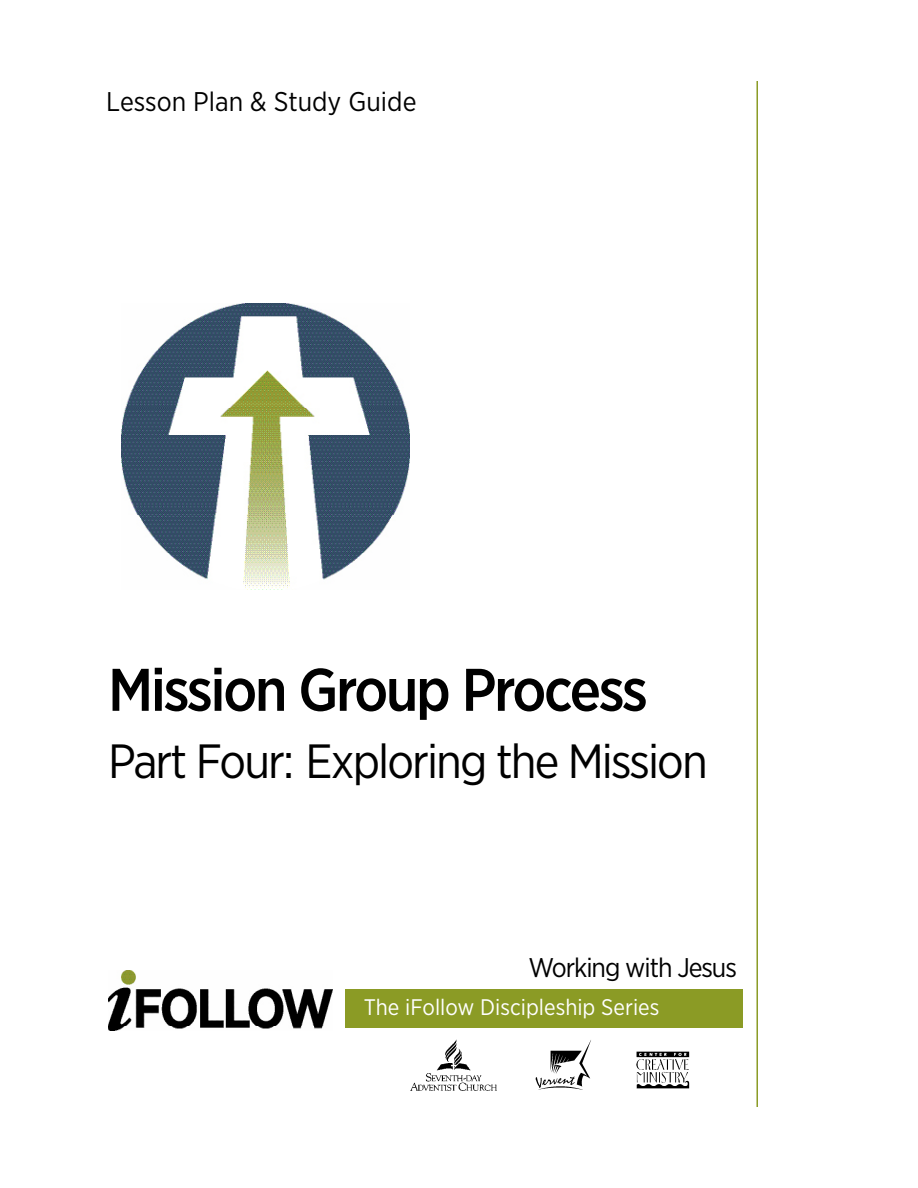
<style>
.page{position:relative;width:918px;height:1188px;background:#fff}
.page>*{position:absolute;margin:0;border:0;box-sizing:border-box;transform-origin:0 0}
.t1{font:500 60px "Gotham Narrow";letter-spacing:-.04em;color:#000}
.t2{font:48px "Gotham Narrow";letter-spacing:-.04em;color:#000}
.t3{font:27px "Gotham Narrow";letter-spacing:-.005em;color:#000}
.t4{font:27px "Gotham Narrow";letter-spacing:-.04em;color:#000}
.t5{font:22.5px "Gotham Narrow";color:#fff}
</style>
<div class="page">
<img style="left:122px;top:303px;width:288px;height:287px">
<hr style="left:756px;top:81px;width:2px;height:1026px;background:#8b9b25">
<img style="left:108px;top:971px;width:224px;height:59px">
<div style="left:345px;top:989px;width:398px;height:38px;background:#8b9b25"></div>
<img style="left:410px;top:1039px;width:87px;height:52px">
<img style="left:535px;top:1040px;width:56px;height:50px">
<img style="left:636px;top:1051px;width:54px;height:38px">
<p class="t3" style="left:106px;top:89px;width:312px">Lesson Plan &amp; Study Guide</p>
<h1 class="t1" style="left:108px;top:663px;width:541px">Mission Group Process</h1>
<h2 class="t2" style="left:108px;top:740px;width:601px">Part Four: Exploring the Mission</h2>
<p class="t4" style="left:529px;top:955px;width:210px">Working with Jesus</p>
<p class="t5" style="left:364px;top:997px;width:297px">The iFollow Discipleship Series</p>
</div>
